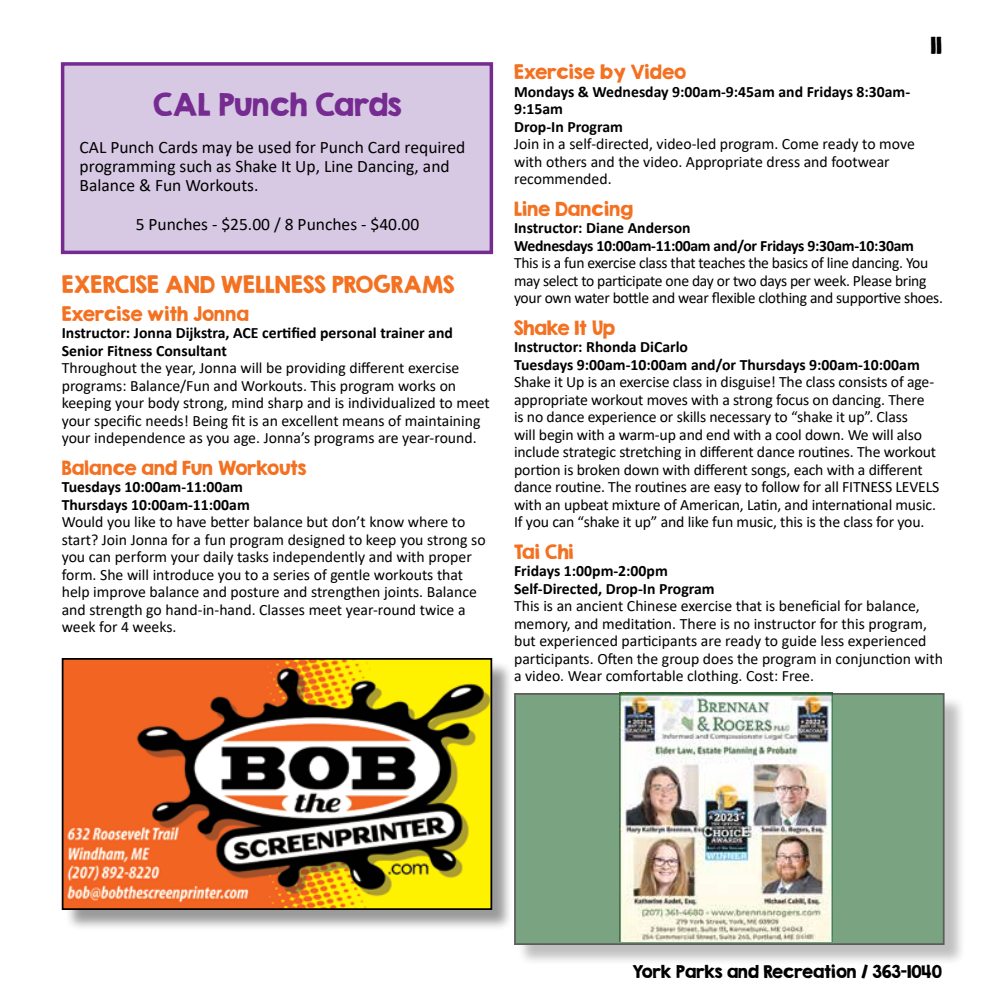
<style>
.page{position:relative;width:1008px;height:1008px;background:#fff}
.page>*{position:absolute;margin:0;border:0;box-sizing:border-box;transform-origin:0 0}
.t1{font:28px "KG Second Chances Solid";color:#752b90}
.t2{font:21px "KG Second Chances Solid";color:#f37121}
.t3{font:21px "KG Second Chances Solid";color:#000}
.t4{font:17.5px/19.2px "Calibri";color:#000}
.t5{font:17.5px "KG Second Chances Solid";color:#f37121}
.t6{font:15.75px/17.5px "Calibri";letter-spacing:-.01em;color:#000}
.t7{font:700 15.75px/17.5px "Calibri";color:#000}
.t8{font:700 15.75px/17.5px "Calibri";letter-spacing:-.02em;color:#000}
.t9{font:15.75px "KG Second Chances Solid";color:#000}
</style>
<div class="page">
<div style="left:61px;top:62px;width:432px;height:192px;background:#d7c9e3;border:4px solid #752b90"></div>
<div style="left:64px;top:661px;width:450px;height:271px;background:#000;opacity:.4"></div>
<img style="left:65px;top:661px;width:424px;height:246px">
<div style="left:62px;top:658px;width:430px;height:252px;border:2px solid #000"></div>
<div style="left:517px;top:696px;width:450px;height:271px;background:#000;opacity:.4"></div>
<div style="left:515px;top:694px;width:429px;height:250px;background:#7aa481"></div>
<img style="left:619px;top:693px;width:214px;height:249px">
<h1 class="t1" style="left:153px;top:86px;width:250px">CAL Punch Cards</h1>
<p class="t4" style="left:80px;top:137px;width:387px">CAL Punch Cards may be used for Punch Card required programming such as Shake It Up, Line Dancing, and<br>Balance &amp; Fun Workouts.</p>
<p class="t4" style="left:136px;top:214px;width:285px">5 Punches - $25.00 / 8 Punches - $40.00</p>
<h2 class="t2" style="left:62px;top:271px;width:394px">EXERCISE AND WELLNESS PROGRAMS</h2>
<p class="t5" style="left:62px;top:302px;width:189px">Exercise with Jonna</p>
<p class="t7" style="left:62px;top:324px;width:393px">Instructor: Jonna Dijkstra, ACE certified personal trainer and<br>Senior Fitness Consultant</p>
<p class="t6" style="left:62px;top:359px;width:430px">Throughout the year, Jonna will be providing different exercise programs: Balance/Fun and Workouts. This program works on keeping your body strong, mind sharp and is individualized to meet your specific needs! Being fit is an excellent means of maintaining your independence as you age. Jonna’s programs are year-round.</p>
<p class="t5" style="left:62px;top:456px;width:246px">Balance and Fun Workouts</p>
<p class="t7" style="left:62px;top:478px;width:190px">Tuesdays 10:00am-11:00am<br>Thursdays 10:00am-11:00am</p>
<p class="t6" style="left:62px;top:513px;width:425px">Would you like to have better balance but don’t know where to start? Join Jonna for a fun program designed to keep you strong so you can perform your daily tasks independently and with proper form. She will introduce you to a series of gentle workouts that help improve balance and posture and strengthen joints. Balance and strength go hand-in-hand. Classes meet year-round twice a week for 4 weeks.</p>
<h2 class="t3" style="left:931px;top:32px;width:13px">11</h2>
<p class="t5" style="left:514px;top:61px;width:174px">Exercise by Video</p>
<p class="t7" style="left:514px;top:83px;width:398px">Mondays &amp; Wednesday 9:00am-9:45am and Fridays 8:30am-<br>9:15am<br>Drop-In Program</p>
<p class="t6" style="left:514px;top:135px;width:402px">Join in a self-directed, video-led program. Come ready to move with others and the video. Appropriate dress and footwear recommended.</p>
<p class="t5" style="left:514px;top:197px;width:121px">Line Dancing</p>
<p class="t8" style="left:514px;top:219px;width:401px">Instructor: Diane Anderson<br>Wednesdays 10:00am-11:00am and/or Fridays 9:30am-10:30am</p>
<p class="t6" style="left:514px;top:254px;width:430px">This is a fun exercise class that teaches the basics of line dancing. You may select to participate one day or two days per week. Please bring your own water bottle and wear flexible clothing and supportive shoes.</p>
<p class="t5" style="left:514px;top:316px;width:102px">Shake It Up</p>
<p class="t7" style="left:514px;top:338px;width:407px">Instructor: Rhonda DiCarlo<br>Tuesdays 9:00am-10:00am and/or Thursdays 9:00am-10:00am</p>
<p class="t6" style="left:514px;top:373px;width:427px">Shake it Up is an exercise class in disguise! The class consists of age&shy;appropriate workout moves with a strong focus on dancing. There<br>is no dance experience or skills necessary to “shake it up”. Class<br>will begin with a warm-up and end with a cool down. We will also include strategic stretching in different dance routines. The workout portion is broken down with different songs, each with a different dance routine. The routines are easy to follow for all FITNESS LEVELS with an upbeat mixture of American, Latin, and international music.<br>If you can “shake it up” and like fun music, this is the class for you.</p>
<p class="t5" style="left:514px;top:540px;width:61px">Tai Chi</p>
<p class="t7" style="left:514px;top:562px;width:202px">Fridays 1:00pm-2:00pm<br>Self-Directed, Drop-In Program</p>
<p class="t6" style="left:514px;top:597px;width:430px">This is an ancient Chinese exercise that is beneficial for balance, memory, and meditation. There is no instructor for this program, but experienced participants are ready to guide less experienced participants. Often the group does the program in conjunction with a video. Wear comfortable clothing. Cost: Free.</p>
<p class="t9" style="left:632px;top:961px;width:311px">York Parks and Recreation / 363-1040</p>
</div>
